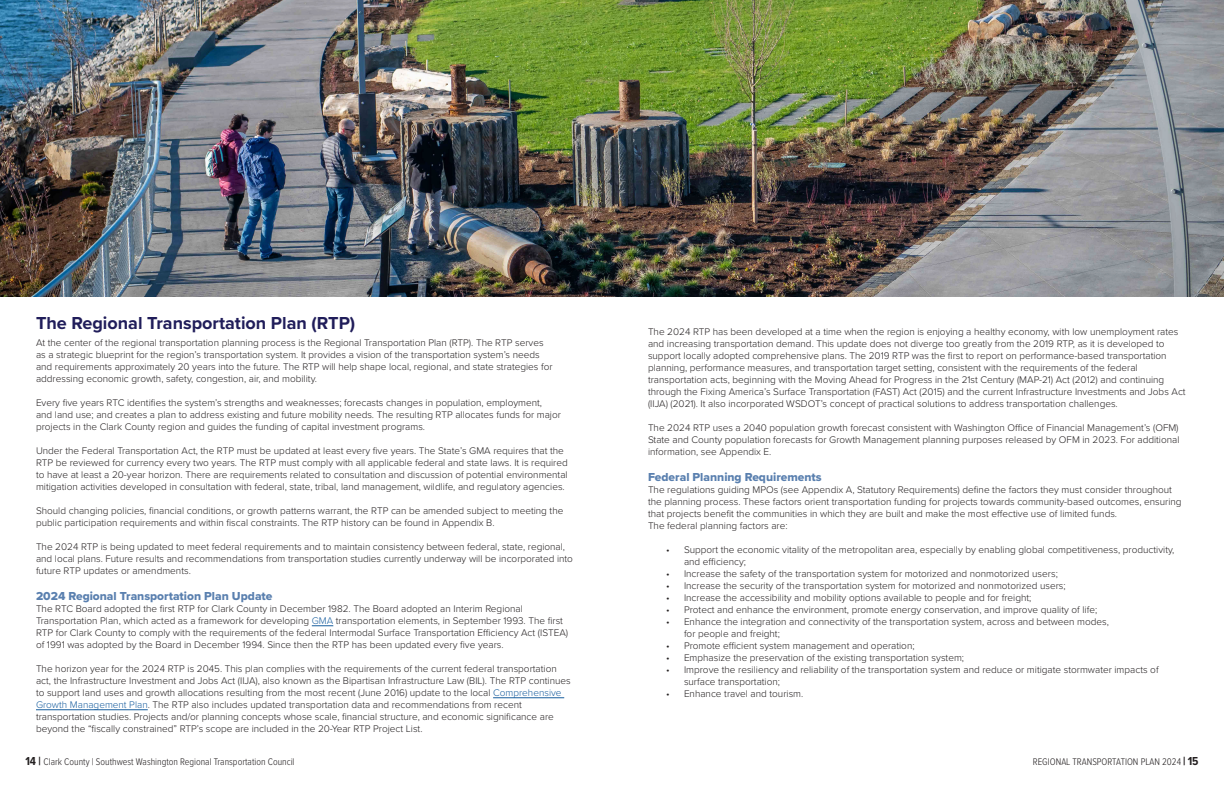
<style>
.page{position:relative;width:1224px;height:792px;background:#fff}
.page>*{position:absolute;margin:0;border:0;box-sizing:border-box;transform-origin:0 0}
.t1{font:700 18px "Proxima Nova";color:#201d5a}
.t2{font:12px "Proxima Nova Extrabld";color:#5a80af}
.Body_Text{font:300 10px/12px "Proxima Nova";color:#231f20}
.t3{font:300 10px "Proxima Nova Cond";color:#231f20}
.s1{color:#175d9e}
.s2{font-weight:700;font-size:12px}
</style>
<div class="page">
<img style="left:0;top:0;width:1224px;height:297px">
<svg style="left:312px;top:626px;width:21px;height:1px"></svg>
<hr style="left:493px;top:698px;width:71px;height:1px;background:#175d9e">
<hr style="left:36px;top:710px;width:112px;height:1px;background:#175d9e">
<h2 class="t1" style="left:36px;top:310px;width:321px">The Regional Transportation Plan (RTP)</h2>
<p class="Body_Text" style="left:36px;top:336px;width:518px">At the center of the regional transportation planning process is the Regional Transportation Plan (RTP). The RTP serves as a strategic blueprint for the region’s transportation system. It provides a vision of the transportation system’s needs and requirements approximately 20 years into the future. The RTP will help shape local, regional, and state strategies for addressing economic growth, safety, congestion, air, and mobility.</p>
<p class="Body_Text" style="left:36px;top:396px;width:526px">Every five years RTC identifies the system’s strengths and weaknesses; forecasts changes in population, employment, and land use; and creates a plan to address existing and future mobility needs. The resulting RTP allocates funds for major projects in the Clark County region and guides the funding of capital investment programs.</p>
<p class="Body_Text" style="left:36px;top:444px;width:533px">Under the Federal Transportation Act, the RTP must be updated at least every five years. The State’s GMA requires that the RTP be reviewed for currency every two years. The RTP must comply with all applicable federal and state laws. It is required to have at least a 20-year horizon. There are requirements related to consultation and discussion of potential environmental mitigation activities developed in consultation with federal, state, tribal, land management, wildlife, and regulatory agencies.</p>
<p class="Body_Text" style="left:36px;top:504px;width:529px">Should changing policies, financial conditions, or growth patterns warrant, the RTP can be amended subject to meeting the public participation requirements and within fiscal constraints. The RTP history can be found in Appendix B.</p>
<p class="Body_Text" style="left:36px;top:540px;width:539px">The 2024 RTP is being updated to meet federal requirements and to maintain consistency between federal, state, regional, and local plans. Future results and recommendations from transportation studies currently underway will be incorporated into future RTP updates or amendments.</p>
<h5 class="t2" style="left:36px;top:587px;width:238px">2024 Regional Transportation Plan Update</h5>
<p class="Body_Text" style="left:36px;top:602px;width:534px">The RTC Board adopted the first RTP for Clark County in December 1982. The Board adopted an Interim Regional Transportation Plan, which acted as a framework for developing <span class="s1">GMA</span> transportation elements, in September 1993. The first RTP for Clark County to comply with the requirements of the federal Intermodal Surface Transportation Efficiency Act (ISTEA) of 1991 was adopted by the Board in December 1994. Since then the RTP has been updated every five years.</p>
<p class="Body_Text" style="left:36px;top:662px;width:536px">The horizon year for the 2024 RTP is 2045. This plan complies with the requirements of the current federal transportation act, the Infrastructure Investment and Jobs Act (IIJA), also known as the Bipartisan Infrastructure Law (BIL). The RTP continues to support land uses and growth allocations resulting from the most recent (June 2016) update to the local <span class="s1">Comprehensive Growth Management Plan</span>. The RTP also includes updated transportation data and recommendations from recent transportation studies. Projects and/or planning concepts whose scale, financial structure, and economic significance are beyond the “fiscally constrained” RTP’s scope are included in the 20-Year RTP Project List.</p>
<p class="Body_Text" style="left:648px;top:325px;width:539px">The 2024 RTP has been developed at a time when the region is enjoying a healthy economy, with low unemployment rates and increasing transportation demand. This update does not diverge too greatly from the 2019 RTP, as it is developed to support locally adopted comprehensive plans. The 2019 RTP was the first to report on performance-based transportation planning, performance measures, and transportation target setting, consistent with the requirements of the federal transportation acts, beginning with the Moving Ahead for Progress in the 21st Century (MAP-21) Act (2012) and continuing through the Fixing America’s Surface Transportation (FAST) Act (2015) and the current Infrastructure Investments and Jobs Act (IIJA) (2021). It also incorporated WSDOT’s concept of practical solutions to address transportation challenges.</p>
<p class="Body_Text" style="left:648px;top:421px;width:533px;text-align:justify">The 2024 RTP uses a 2040 population growth forecast consistent with Washington Office of Financial Management’s (OFM)<br>State and County population forecasts for Growth Management planning purposes released by OFM in 2023. For additional information, see Appendix E.</p>
<h5 class="t2" style="left:648px;top:468px;width:175px">Federal Planning Requirements</h5>
<p class="Body_Text" style="left:648px;top:483px;width:535px">The regulations guiding MPOs (see Appendix A, Statutory Requirements) define the factors they must consider throughout the planning process. These factors orient transportation funding for projects towards community-based outcomes, ensuring that projects benefit the communities in which they are built and make the most effective use of limited funds.</p>
<p class="Body_Text" style="left:648px;top:519px;width:141px">The federal planning factors are:</p>
<p class="Body_Text" style="left:684px;top:543px;width:492px;text-indent:-18px">• Support the economic vitality of the metropolitan area, especially by enabling global competitiveness, productivity, and efficiency;</p>
<p class="Body_Text" style="left:666px;top:567px;width:393px">• Increase the safety of the transportation system for motorized and nonmotorized users;</p>
<p class="Body_Text" style="left:666px;top:579px;width:401px">• Increase the security of the transportation system for motorized and nonmotorized users;</p>
<p class="Body_Text" style="left:666px;top:591px;width:367px">• Increase the accessibility and mobility options available to people and for freight;</p>
<p class="Body_Text" style="left:666px;top:603px;width:433px">• Protect and enhance the environment, promote energy conservation, and improve quality of life;</p>
<p class="Body_Text" style="left:684px;top:615px;width:427px;text-indent:-18px">• Enhance the integration and connectivity of the transportation system, across and between modes, for people and freight;</p>
<p class="Body_Text" style="left:666px;top:639px;width:250px">• Promote efficient system management and operation;</p>
<p class="Body_Text" style="left:666px;top:651px;width:300px">• Emphasize the preservation of the existing transportation system;</p>
<p class="Body_Text" style="left:684px;top:663px;width:476px;text-indent:-18px">• Improve the resiliency and reliability of the transportation system and reduce or mitigate stormwater impacts of surface transportation;</p>
<p class="Body_Text" style="left:666px;top:687px;width:139px">• Enhance travel and tourism.</p>
<p class="t3" style="left:25px;top:755px;width:271px"><span class="s2">14 |</span> Clark County | Southwest Washington Regional Transportation Council</p>
<p class="t3" style="left:1033px;top:755px;width:167px">REGIONAL TRANSPORTATION PLAN 2024 <span class="s2">| 15</span></p>
</div>
